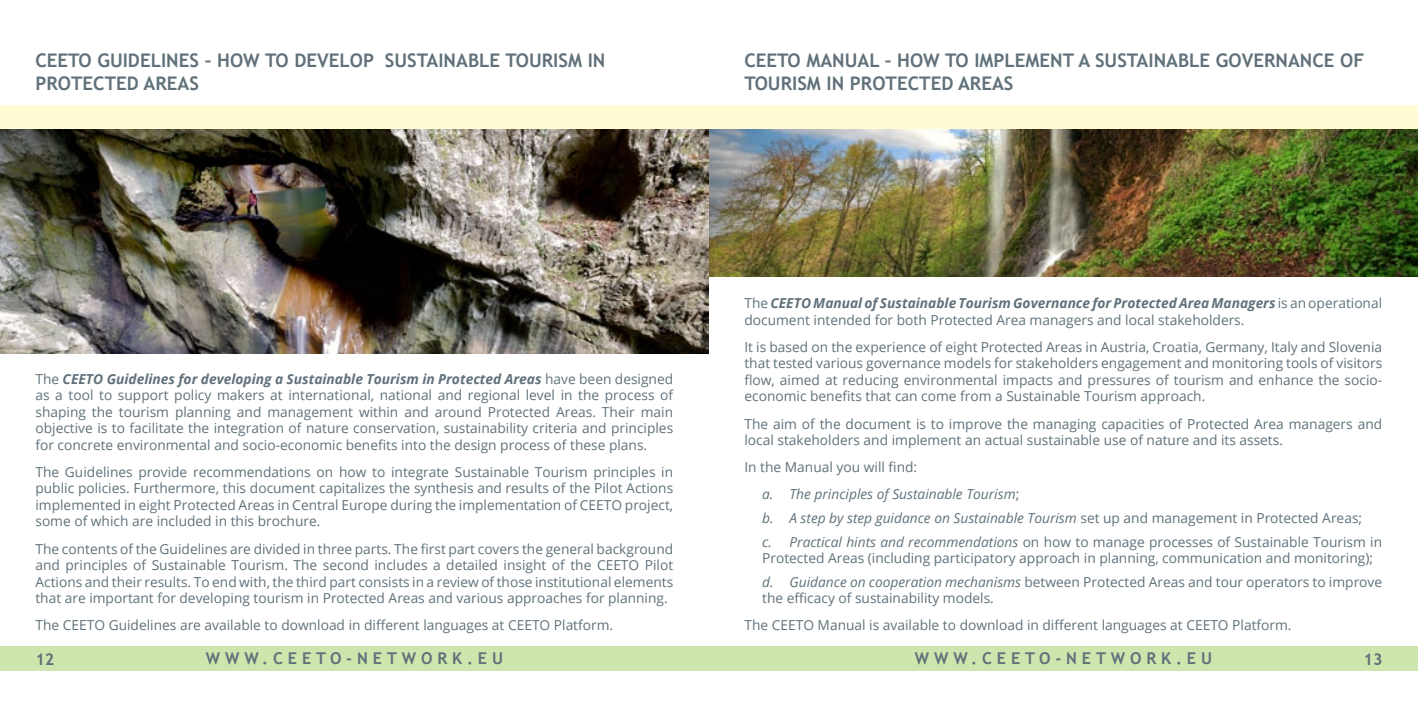
<style>
.page{position:relative;width:1418px;height:709px;background:#fff}
.page>*{position:absolute;margin:0;border:0;box-sizing:border-box;transform-origin:0 0}
.t1{font:700 18.75px/22.5px "Trebuchet MS";color:#60717a}
.t2{font:700 16.25px "Trebuchet MS";letter-spacing:.3em;color:#60717a}
.t3{font:13.75px/16.5px "Open Sans";color:#60717a}
.t4{font:italic 13.75px/27.1px "Open Sans";color:#60717a}
.s1{font-weight:700;font-style:italic}
.s2{font-style:normal}
.s3{font-style:italic}
</style>
<div class="page">
<div style="left:0;top:646px;width:709px;height:24px;background:#cfe5ae"></div>
<div style="left:0;top:105px;width:709px;height:24px;background:#fffbd3"></div>
<div style="left:709px;top:105px;width:708px;height:24px;background:#fffbd3"></div>
<div style="left:709px;top:646px;width:708px;height:24px;background:#cfe5ae"></div>
<img style="left:709px;top:129px;width:708px;height:147px">
<img style="left:0;top:129px;width:709px;height:224px">
<h1 class="t1" style="left:35px;top:49px;width:569px">CEETO GUIDELINES – HOW TO DEVELOP SUSTAINABLE TOURISM IN<br>PROTECTED AREAS</h1>
<h1 class="t1" style="left:744px;top:49px;width:619px">CEETO MANUAL – HOW TO IMPLEMENT A SUSTAINABLE GOVERNANCE OF<br>TOURISM IN PROTECTED AREAS</h1>
<p class="t3" style="left:35px;top:370px;width:639px;text-align:justify">The <span class="s1">CEETO Guidelines for developing a Sustainable Tourism in Protected Areas</span> have been designed as a tool to support policy makers at international, national and regional level in the process of shaping the tourism planning and management within and around Protected Areas. Their main objective is to facilitate the integration of nature conservation, sustainability criteria and principles for concrete environmental and socio-economic benefits into the design process of these plans.</p>
<p class="t3" style="left:35px;top:463px;width:639px;text-align:justify">The Guidelines provide recommendations on how to integrate Sustainable Tourism principles in public policies. Furthermore, this document capitalizes the synthesis and results of the Pilot Actions implemented in eight Protected Areas in Central Europe during the implementation of CEETO project, some of which are included in this brochure.</p>
<p class="t3" style="left:35px;top:540px;width:639px;text-align:justify">The contents of the Guidelines are divided in three parts. The first part covers the general background and principles of Sustainable Tourism. The second includes a detailed insight of the CEETO Pilot Actions and their results. To end with, the third part consists in a review of those institutional elements that are important for developing tourism in Protected Areas and various approaches for planning.</p>
<p class="t3" style="left:35px;top:616px;width:579px">The CEETO Guidelines are available to download in different languages at CEETO Platform.</p>
<p class="t3" style="left:744px;top:294px;width:639px">The <span class="s1">CEETO Manual of Sustainable Tourism Governance for Protected Area Managers</span> is an operational document intended for both Protected Area managers and local stakeholders.</p>
<p class="t3" style="left:744px;top:338px;width:639px;text-align:justify">It is based on the experience of eight Protected Areas in Austria, Croatia, Germany, Italy and Slovenia that tested various governance models for stakeholders engagement and monitoring tools of visitors flow, aimed at reducing environmental impacts and pressures of tourism and enhance the socio&shy;economic benefits that can come from a Sustainable Tourism approach.</p>
<p class="t3" style="left:744px;top:415px;width:639px">The aim of the document is to improve the managing capacities of Protected Area managers and local stakeholders and implement an actual sustainable use of nature and its assets.</p>
<p class="t4" style="left:762px;top:453px;width:259px;text-indent:-18px"><span class="s2">In the Manual you will find:<br></span>a. The principles of Sustainable Tourism<span class="s2">;</span></p>
<p class="t3" style="left:762px;top:506px;width:621px;line-height:23.6px"><span class="s3">b. A step by step guidance on Sustainable Tourism</span> set up and management in Protected Areas;<br><span class="s3">c. Practical hints and recommendations</span> on how to manage processes of Sustainable Tourism in</p>
<p class="t3" style="left:762px;top:546px;width:621px;line-height:23.6px">Protected Areas (including participatory approach in planning, communication and monitoring); <span class="s3">d. Guidance on cooperation mechanisms</span> between Protected Areas and tour operators to improve</p>
<p class="t3" style="left:744px;top:584px;width:548px;line-height:27.1px;text-indent:18px">the efficacy of sustainability models.<br>The CEETO Manual is available to download in different languages at CEETO Platform.</p>
<p class="t2" style="left:35px;top:648px;width:21px">12</p>
<p class="t2" style="left:206px;top:648px;width:82px">WWW.CEETO</p>
<p class="t2" style="left:346px;top:648px;width:144px">-NET WOR K.EU</p>
<p class="t2" style="left:914px;top:648px;width:82px">WWW.CEETO</p>
<p class="t2" style="left:1055px;top:648px;width:144px">-NET WOR K.EU</p>
<p class="t2" style="left:1363px;top:648px;width:21px">13</p>
</div>
